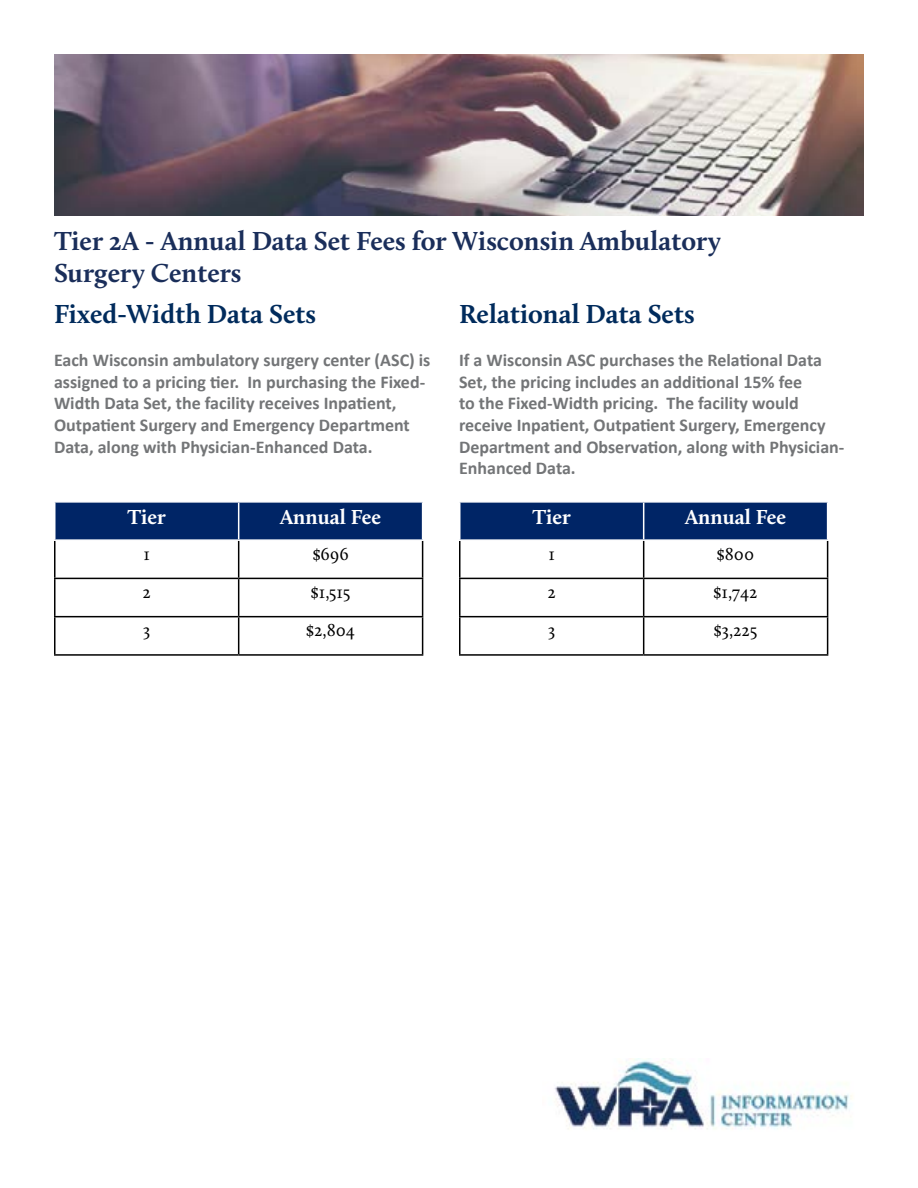
<style>
.page{position:relative;width:918px;height:1188px;background:#fff}
.page>*{position:absolute;margin:0;border:0;box-sizing:border-box;transform-origin:0 0}
.t1{font:700 27px/32.4px "Calluna";color:#1a2e5a}
.t2{font:700 27px "Calluna";color:#002b5c}
.t3{font:700 21px "Calluna";color:#fff}
.t4{font:700 18px/21.6px "Calibri";color:#737577}
.t5{font:18px "Calluna";color:#000}
</style>
<div class="page">
<div style="left:56px;top:503px;width:366px;height:36px;background:#002566"></div>
<hr style="left:54px;top:541px;width:2px;height:37px;background:#000">
<hr style="left:238px;top:541px;width:1px;height:37px;background:#000">
<hr style="left:422px;top:541px;width:1px;height:37px;background:#000">
<hr style="left:54px;top:578px;width:185px;height:1px;background:#000">
<hr style="left:54px;top:579px;width:2px;height:37px;background:#000">
<hr style="left:239px;top:578px;width:184px;height:1px;background:#000">
<hr style="left:238px;top:579px;width:1px;height:37px;background:#000">
<hr style="left:422px;top:579px;width:1px;height:37px;background:#000">
<hr style="left:54px;top:616px;width:185px;height:1px;background:#000">
<hr style="left:54px;top:617px;width:2px;height:37px;background:#000">
<hr style="left:239px;top:616px;width:184px;height:1px;background:#000">
<hr style="left:238px;top:617px;width:1px;height:37px;background:#000">
<hr style="left:422px;top:617px;width:1px;height:37px;background:#000">
<hr style="left:54px;top:654px;width:185px;height:2px;background:#000">
<hr style="left:239px;top:654px;width:184px;height:2px;background:#000">
<hr style="left:238px;top:503px;width:1px;height:36px;background:#fff">
<div style="left:460px;top:503px;width:367px;height:36px;background:#002566"></div>
<hr style="left:459px;top:541px;width:1px;height:37px;background:#000">
<hr style="left:643px;top:541px;width:1px;height:37px;background:#000">
<hr style="left:827px;top:541px;width:1px;height:37px;background:#000">
<hr style="left:459px;top:578px;width:185px;height:1px;background:#000">
<hr style="left:459px;top:579px;width:1px;height:37px;background:#000">
<hr style="left:644px;top:578px;width:184px;height:1px;background:#000">
<hr style="left:643px;top:579px;width:1px;height:37px;background:#000">
<hr style="left:827px;top:579px;width:1px;height:37px;background:#000">
<hr style="left:459px;top:616px;width:185px;height:1px;background:#000">
<hr style="left:459px;top:617px;width:1px;height:37px;background:#000">
<hr style="left:644px;top:616px;width:184px;height:1px;background:#000">
<hr style="left:643px;top:617px;width:1px;height:37px;background:#000">
<hr style="left:827px;top:617px;width:1px;height:37px;background:#000">
<hr style="left:459px;top:654px;width:185px;height:2px;background:#000">
<hr style="left:644px;top:654px;width:184px;height:2px;background:#000">
<hr style="left:643px;top:503px;width:1px;height:36px;background:#fff">
<img style="left:554px;top:1058px;width:299px;height:72px">
<img style="left:54px;top:54px;width:810px;height:162px">
<h1 class="t1" style="left:54px;top:224px;width:668px">Tier 2A - Annual Data Set Fees for Wisconsin Ambulatory<br>Surgery Centers</h1>
<h1 class="t2" style="left:54px;top:297px;width:264px">Fixed-Width Data Sets</h1>
<p class="t4" style="left:54px;top:349px;width:378px">Each Wisconsin ambulatory surgery center (ASC) is assigned to a pricing tier. In purchasing the Fixed-Width Data Set, the facility receives Inpatient, Outpatient Surgery and Emergency Department Data, along with Physician-Enhanced Data.</p>
<p class="t3" style="left:128px;top:504px;width:40px">Tier</p>
<p class="t3" style="left:280px;top:504px;width:103px">Annual Fee</p>
<p class="t5" style="left:143px;top:543px;width:8px">1</p>
<p class="t5" style="left:313px;top:543px;width:37px">$696</p>
<p class="t5" style="left:142px;top:581px;width:10px">2</p>
<p class="t5" style="left:311px;top:581px;width:41px">$1,515</p>
<p class="t5" style="left:143px;top:619px;width:9px">3</p>
<p class="t5" style="left:306px;top:619px;width:50px">$2,804</p>
<h1 class="t2" style="left:459px;top:297px;width:237px">Relational Data Sets</h1>
<p class="t4" style="left:459px;top:349px;width:387px">If a Wisconsin ASC purchases the Relational Data Set, the pricing includes an additional 15% fee<br>to the Fixed-Width pricing. The facility would receive Inpatient, Outpatient Surgery, Emergency Department and Observation, along with Physician-Enhanced Data.</p>
<p class="t3" style="left:533px;top:504px;width:40px">Tier</p>
<p class="t3" style="left:685px;top:504px;width:103px">Annual Fee</p>
<p class="t5" style="left:548px;top:543px;width:8px">1</p>
<p class="t5" style="left:717px;top:543px;width:39px">$800</p>
<p class="t5" style="left:547px;top:581px;width:10px">2</p>
<p class="t5" style="left:714px;top:581px;width:46px">$1,742</p>
<p class="t5" style="left:548px;top:619px;width:9px">3</p>
<p class="t5" style="left:714px;top:619px;width:45px">$3,225</p>
</div>
